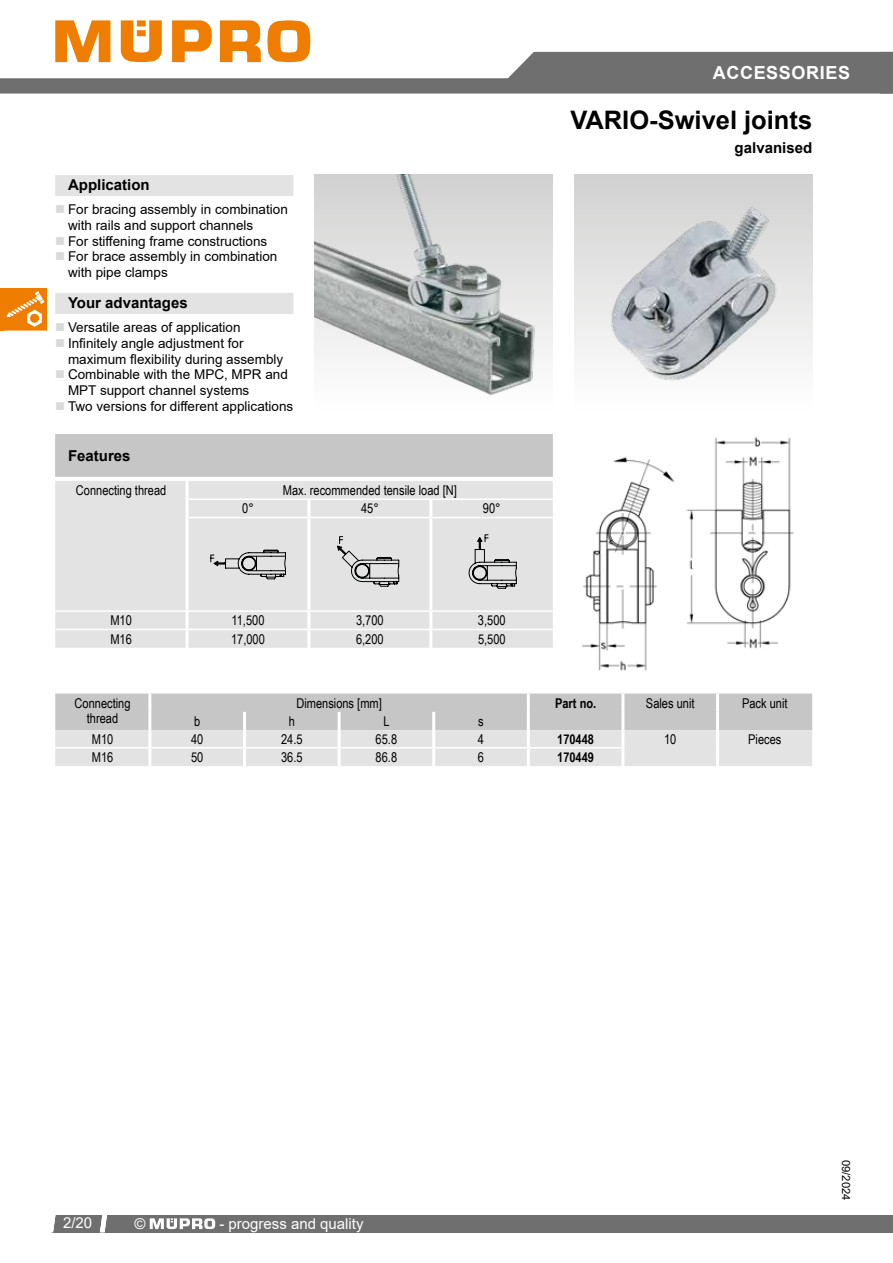
<style>
.page{position:relative;width:893px;height:1263px;background:#fff}
.page>*{position:absolute;margin:0;border:0;box-sizing:border-box;transform-origin:0 0}
.t1{font:700 25.5px "Arial";color:#000}
.t2{font:700 18px "Arial";letter-spacing:.035em;color:#fff}
.t3{font:700 15px "Arial";color:#000}
.t4{font:15px "Arial";color:#fff}
.t5{font:13.5px/15.8px "Arial";color:#000}
.t6{font:13.5px/15.8px "Arial Narrow";color:#000;text-align:center}
.t7{font:700 13.5px "Arial Narrow";color:#000}
.t8{font:11.25px "Arial";color:#000}
</style>
<div class="page">
<svg style="left:0;top:20px;width:893px;height:74px"></svg>
<div style="left:51px;top:1215px;width:842px;height:17px;background:#706f6f"></div>
<svg style="left:51px;top:1215px;width:4px;height:17px"></svg>
<svg style="left:100px;top:1215px;width:7px;height:17px"></svg>
<svg style="left:150px;top:1218px;width:65px;height:11px"></svg>
<div style="left:55px;top:175px;width:238px;height:21px;background:#e3e3e3"></div>
<div style="left:55px;top:293px;width:238px;height:21px;background:#e3e3e3"></div>
<img style="left:574px;top:175px;width:238px;height:206px">
<img style="left:315px;top:175px;width:238px;height:220px">
<img style="left:582px;top:437px;width:212px;height:234px">
<div style="left:55px;top:434px;width:498px;height:43px;background:#c6c6c6"></div>
<div style="left:55px;top:481px;width:498px;height:167px;background:#e3e3e3"></div>
<hr style="left:186px;top:481px;width:3px;height:18px;background:#fff">
<hr style="left:186px;top:499px;width:3px;height:19px;background:#fff">
<hr style="left:307px;top:500px;width:3px;height:17px;background:#fff">
<hr style="left:429px;top:500px;width:3px;height:17px;background:#fff">
<hr style="left:186px;top:518px;width:3px;height:92px;background:#fff">
<hr style="left:307px;top:518px;width:3px;height:92px;background:#fff">
<hr style="left:429px;top:518px;width:3px;height:92px;background:#fff">
<hr style="left:186px;top:612px;width:3px;height:17px;background:#fff">
<hr style="left:307px;top:612px;width:3px;height:17px;background:#fff">
<hr style="left:429px;top:612px;width:3px;height:17px;background:#fff">
<hr style="left:186px;top:630px;width:3px;height:18px;background:#fff">
<hr style="left:307px;top:630px;width:3px;height:18px;background:#fff">
<hr style="left:429px;top:630px;width:3px;height:18px;background:#fff">
<hr style="left:189px;top:498px;width:120px;height:2px;background:#fff">
<hr style="left:309px;top:498px;width:122px;height:2px;background:#fff">
<hr style="left:431px;top:498px;width:122px;height:2px;background:#fff">
<hr style="left:189px;top:517px;width:120px;height:1px;background:#fff">
<hr style="left:309px;top:517px;width:122px;height:1px;background:#fff">
<hr style="left:431px;top:517px;width:122px;height:1px;background:#fff">
<hr style="left:55px;top:610px;width:132px;height:2px;background:#fff">
<hr style="left:187px;top:610px;width:122px;height:2px;background:#fff">
<hr style="left:309px;top:610px;width:122px;height:2px;background:#fff">
<hr style="left:431px;top:610px;width:122px;height:2px;background:#fff">
<hr style="left:55px;top:629px;width:132px;height:1px;background:#fff">
<hr style="left:187px;top:629px;width:122px;height:1px;background:#fff">
<hr style="left:309px;top:629px;width:122px;height:1px;background:#fff">
<hr style="left:431px;top:629px;width:122px;height:1px;background:#fff">
<svg style="left:210px;top:550px;width:76px;height:29px;background:#b4b5b5"></svg>
<svg style="left:337px;top:536px;width:62px;height:51px;background:#c2c2c2"></svg>
<svg style="left:469px;top:534px;width:48px;height:55px;background:#bbb"></svg>
<svg style="left:55px;top:693px;width:757px;height:73px;background:#d4d4d4"></svg>
<hr style="left:148px;top:693px;width:3px;height:19px;background:#fff">
<hr style="left:527px;top:693px;width:3px;height:19px;background:#fff">
<hr style="left:621px;top:693px;width:3px;height:19px;background:#fff">
<hr style="left:716px;top:693px;width:3px;height:19px;background:#fff">
<hr style="left:148px;top:712px;width:3px;height:18px;background:#fff">
<hr style="left:243px;top:712px;width:3px;height:18px;background:#fff">
<hr style="left:338px;top:712px;width:3px;height:18px;background:#fff">
<hr style="left:432px;top:712px;width:3px;height:18px;background:#fff">
<hr style="left:527px;top:712px;width:3px;height:18px;background:#fff">
<hr style="left:621px;top:712px;width:3px;height:18px;background:#fff">
<hr style="left:716px;top:712px;width:3px;height:18px;background:#fff">
<hr style="left:148px;top:730px;width:3px;height:17px;background:#fff">
<hr style="left:243px;top:730px;width:3px;height:17px;background:#fff">
<hr style="left:338px;top:730px;width:3px;height:17px;background:#fff">
<hr style="left:432px;top:730px;width:3px;height:17px;background:#fff">
<hr style="left:527px;top:730px;width:3px;height:17px;background:#fff">
<hr style="left:621px;top:730px;width:3px;height:18px;background:#fff">
<hr style="left:716px;top:730px;width:3px;height:18px;background:#fff">
<hr style="left:148px;top:748px;width:3px;height:18px;background:#fff">
<hr style="left:243px;top:748px;width:3px;height:18px;background:#fff">
<hr style="left:338px;top:748px;width:3px;height:18px;background:#fff">
<hr style="left:432px;top:748px;width:3px;height:18px;background:#fff">
<hr style="left:527px;top:748px;width:3px;height:18px;background:#fff">
<hr style="left:621px;top:748px;width:3px;height:18px;background:#fff">
<hr style="left:716px;top:748px;width:3px;height:18px;background:#fff">
<hr style="left:55px;top:747px;width:95px;height:1px;background:#fff">
<hr style="left:150px;top:747px;width:94px;height:1px;background:#fff">
<hr style="left:244px;top:747px;width:95px;height:1px;background:#fff">
<hr style="left:339px;top:747px;width:95px;height:1px;background:#fff">
<hr style="left:434px;top:747px;width:94px;height:1px;background:#fff">
<hr style="left:528px;top:747px;width:93px;height:1px;background:#fff">
<div style="left:0;top:288px;width:47px;height:42px;background:#ef7d00"></div>
<svg style="left:6px;top:291px;width:39px;height:36px"></svg>
<h2 class="t2" style="left:713px;top:60px;width:139px">ACCESSORIES</h2>
<p class="t3" style="left:68px;top:174px;width:83px">Application</p>
<p class="t5" style="left:68px;top:201px;width:221px">For bracing assembly in combination with rails and support channels<br>For stiffening frame constructions<br>For brace assembly in combination with pipe clamps</p>
<p class="t3" style="left:68px;top:292px;width:121px">Your advantages</p>
<p class="t5" style="left:68px;top:319px;width:227px">Versatile areas of application Infinitely angle adjustment for maximum flexibility during assembly Combinable with the MPC, MPR and MPT support channel systems<br>Two versions for different applications</p>
<p class="t3" style="left:68px;top:445px;width:64px">Features</p>
<p class="t6" style="left:76px;top:482px;width:92px">Connecting thread</p>
<p class="t6" style="left:283px;top:482px;width:176px">Max. recommended tensile load [N]</p>
<p class="t6" style="left:242px;top:500px;width:13px">0°</p>
<p class="t6" style="left:361px;top:500px;width:19px">45°</p>
<p class="t6" style="left:483px;top:500px;width:19px">90°</p>
<p class="t6" style="left:110px;top:612px;width:23px">M10</p>
<p class="t6" style="left:231px;top:612px;width:35px">11,500</p>
<p class="t6" style="left:356px;top:612px;width:29px">3,700</p>
<p class="t6" style="left:478px;top:612px;width:29px">3,500</p>
<p class="t6" style="left:110px;top:630px;width:23px">M16</p>
<p class="t6" style="left:231px;top:630px;width:35px">17,000</p>
<p class="t6" style="left:356px;top:630px;width:29px">6,200</p>
<p class="t6" style="left:478px;top:630px;width:29px">5,500</p>
<h1 class="t1" style="left:570px;top:102px;width:243px">VARIO-Swivel joints</h1>
<p class="t3" style="left:735px;top:138px;width:79px">galvanised</p>
<p class="t6" style="left:75px;top:694px;width:57px">Connecting thread</p>
<p class="t6" style="left:296px;top:694px;width:87px">Dimensions [mm]</p>
<p class="t7" style="left:555px;top:693px;width:43px">Part no.</p>
<p class="t6" style="left:646px;top:694px;width:50px">Sales unit</p>
<p class="t6" style="left:742px;top:694px;width:47px">Pack unit</p>
<p class="t6" style="left:194px;top:713px;width:8px">b</p>
<p class="t6" style="left:289px;top:713px;width:8px">h</p>
<p class="t6" style="left:384px;top:713px;width:8px">L</p>
<p class="t6" style="left:478px;top:713px;width:7px">s</p>
<p class="t6" style="left:92px;top:730px;width:23px">M10</p>
<p class="t6" style="left:191px;top:730px;width:14px">40</p>
<p class="t6" style="left:281px;top:730px;width:23px">24.5</p>
<p class="t6" style="left:376px;top:730px;width:23px">65.8</p>
<p class="t6" style="left:478px;top:730px;width:8px">4</p>
<p class="t7" style="left:557px;top:728px;width:38px">170448</p>
<p class="t6" style="left:664px;top:730px;width:14px">10</p>
<p class="t6" style="left:748px;top:730px;width:35px">Pieces</p>
<p class="t6" style="left:92px;top:749px;width:23px">M16</p>
<p class="t6" style="left:191px;top:749px;width:14px">50</p>
<p class="t6" style="left:281px;top:749px;width:23px">36.5</p>
<p class="t6" style="left:376px;top:749px;width:23px">86.8</p>
<p class="t6" style="left:478px;top:749px;width:8px">6</p>
<p class="t7" style="left:557px;top:747px;width:38px">170449</p>
<p class="t4" style="left:63px;top:1213px;width:31px">2/20</p>
<p class="t4" style="left:135px;top:1213px;width:13px">©</p>
<p class="t4" style="left:219px;top:1213px;width:146px">- progress and quality</p>
<p class="t8" style="left:854px;top:1160px;width:42px;rotate:90deg">09/2024</p>
</div>
